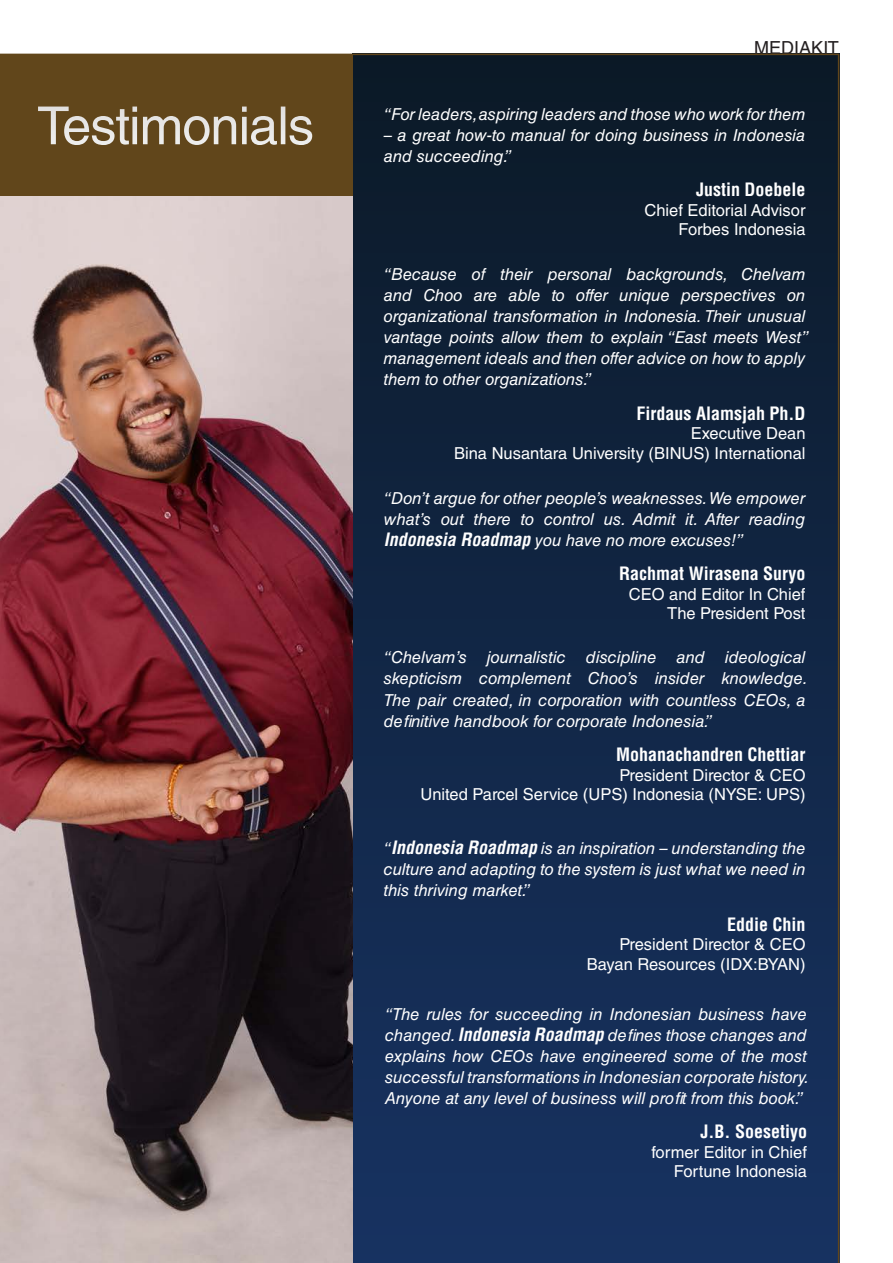
<style>
.page{position:relative;width:893px;height:1263px;background:#fff}
.page>*{position:absolute;margin:0;border:0;box-sizing:border-box;transform-origin:0 0}
.t1{font:52.5px "Helvetica LT Std";letter-spacing:-.02em;color:#fff}
.t2{font:700 condensed 18px "Helvetica LT Std";color:#fff}
.t3{font:18px "Helvetica LT Std";color:#231f20}
.t4{font:italic 16.5px/21px "Helvetica LT Std";color:#fff}
.t5{font:16.5px "Helvetica LT Std";color:#fff}
.s1{font-weight:700;font-stretch:condensed;font-size:18px}
</style>
<div class="page">
<div style="left:353px;top:54px;width:486px;height:1209px;background:linear-gradient(to bottom,#0b1927,#173363)"></div>
<hr style="left:0;top:54px;width:839px;height:1px;background:#61461b">
<hr style="left:838px;top:54px;width:1px;height:1209px;background:#61461b">
<div style="left:0;top:54px;width:353px;height:142px;background:#61461b"></div>
<img style="left:0;top:197px;width:353px;height:1066px">
<p class="t1" style="left:37px;top:95px;width:278px">Testimonials</p>
<p class="t3" style="left:754px;top:37px;width:86px">MEDIAKIT</p>
<p class="t4" style="left:384px;top:104px;width:423px">“For leaders, aspiring leaders and those who work for them</p>
<p class="t4" style="left:384px;top:125px;width:423px">– a great how-to manual for doing business in Indonesia and succeeding.”</p>
<p class="t2" style="left:696px;top:179px;width:111px">Justin Doebele</p>
<p class="t5" style="left:644px;top:200px;width:163px">Chief Editorial Advisor</p>
<p class="t5" style="left:678px;top:220px;width:128px">Forbes Indonesia</p>
<p class="t4" style="left:384px;top:264px;width:426px">“Because of their personal backgrounds, Chelvam and Choo are able to offer unique perspectives on organizational transformation in Indonesia. Their unusual vantage points allow them to explain “East meets West” management ideals and then offer advice on how to apply them to other organizations.”</p>
<p class="t2" style="left:636px;top:402px;width:171px">Firdaus Alamsjah Ph.D</p>
<p class="t5" style="left:691px;top:424px;width:116px">Executive Dean</p>
<p class="t5" style="left:454px;top:443px;width:353px">Bina Nusantara University (BINUS) International</p>
<p class="t4" style="left:384px;top:487px;width:423px;text-align:justify">“Don’t argue for other people’s weaknesses. We empower what’s out there to control us. Admit it. After reading <span class="s1">Indonesia Roadmap</span> you have no more excuses!”</p>
<p class="t2" style="left:619px;top:562px;width:188px">Rachmat Wirasena Suryo</p>
<p class="t5" style="left:629px;top:584px;width:178px">CEO and Editor In Chief</p>
<p class="t5" style="left:667px;top:604px;width:140px">The President Post</p>
<p class="t4" style="left:384px;top:647px;width:425px">“Chelvam’s journalistic discipline and ideological skepticism complement Choo’s insider knowledge.<br>The pair created, in corporation with countless CEOs, a definitive handbook for corporate Indonesia.”</p>
<p class="t2" style="left:616px;top:743px;width:191px">Mohanachandren Chettiar</p>
<p class="t5" style="left:619px;top:765px;width:188px">President Director &amp; CEO</p>
<p class="t5" style="left:420px;top:785px;width:386px">United Parcel Service (UPS) Indonesia (NYSE: UPS)</p>
<p class="t4" style="left:384px;top:838px;width:423px;text-align:justify">“<span class="s1">Indonesia Roadmap</span> is an inspiration – understanding the culture and adapting to the system is just what we need in this thriving market.”</p>
<p class="t2" style="left:727px;top:913px;width:80px">Eddie Chin</p>
<p class="t5" style="left:619px;top:935px;width:188px">President Director &amp; CEO</p>
<p class="t5" style="left:587px;top:954px;width:220px">Bayan Resources (IDX:BYAN)</p>
<p class="t4" style="left:385px;top:1003px;width:425px">“The rules for succeeding in Indonesian business have changed. <span class="s1">Indonesia Roadmap</span> defines those changes and explains how CEOs have engineered some of the most successful transformations in Indonesian corporate history.<br>Anyone at any level of business will profit from this book.”</p>
<p class="t2" style="left:700px;top:1120px;width:108px">J.B. Soesetiyo</p>
<p class="t5" style="left:651px;top:1142px;width:157px">former Editor in Chief</p>
<p class="t5" style="left:674px;top:1162px;width:135px">Fortune Indonesia</p>
</div>
